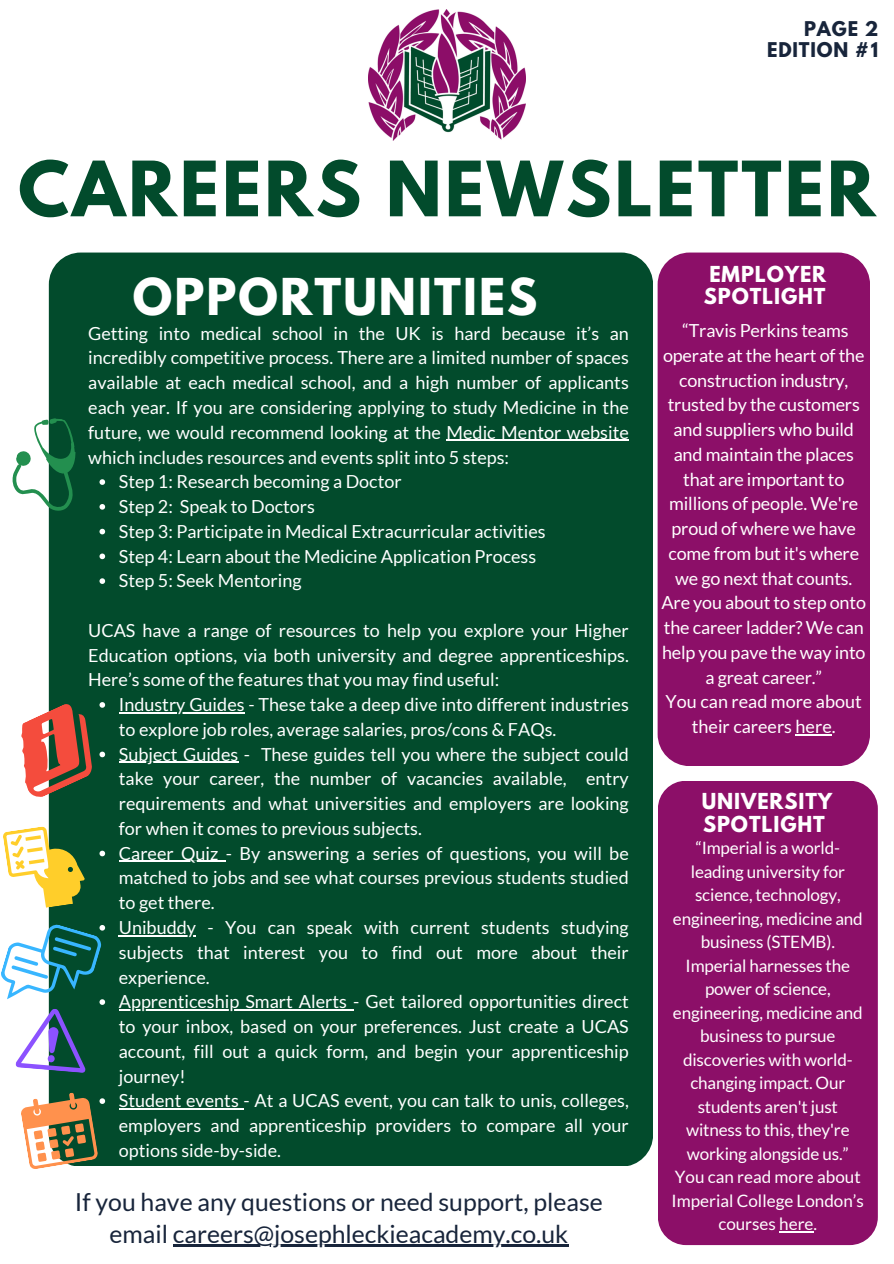
<style>
.page{position:relative;width:894px;height:1264px;background:#fff}
.page>*{position:absolute;margin:0;border:0;box-sizing:border-box;transform-origin:0 0}
.t1{font:700 67.5px "League Spartan";letter-spacing:.045em;color:#024b2c}
.t2{font:700 45px "League Spartan";letter-spacing:.045em;color:#fff}
.t3{font:24.75px/31.5px "Lato";color:#18253b;text-align:center}
.t4{font:700 19.5px/22.5px "League Spartan";letter-spacing:.045em;color:#fff}
.t5{font:18px/24.8px "Lato";color:#fff;text-align:justify}
.t6{font:700 18px/20.2px "League Spartan";letter-spacing:.045em;color:#18253b;text-align:right}
.t7{font:17.1px/23.4px "Lato";letter-spacing:-.01em;color:#fff;text-align:center}
</style>
<div class="page">
<div style="left:49px;top:252px;width:604px;height:913px;background:#024b2c;border-radius:32px"></div>
<div style="left:657px;top:252px;width:212px;height:514px;background:#8c0f68;border-radius:32px"></div>
<hr style="left:173px;top:1244px;width:395px;height:2px;background:#18253b">
<div style="left:657px;top:780px;width:220px;height:464px;background:#8c0f68;border-radius:28px"></div>
<svg style="left:12px;top:411px;width:64px;height:104px"></svg>
<hr style="left:446px;top:440px;width:182px;height:1px;background:#fff">
<svg style="left:99px;top:479px;width:6px;height:6px"></svg>
<svg style="left:99px;top:504px;width:6px;height:5px"></svg>
<svg style="left:99px;top:529px;width:6px;height:5px"></svg>
<svg style="left:99px;top:553px;width:6px;height:6px"></svg>
<svg style="left:99px;top:578px;width:6px;height:6px"></svg>
<hr style="left:119px;top:712px;width:125px;height:1px;background:#fff">
<hr style="left:119px;top:761px;width:119px;height:2px;background:#fff">
<hr style="left:119px;top:860px;width:107px;height:2px;background:#fff">
<hr style="left:119px;top:935px;width:77px;height:1px;background:#fff">
<hr style="left:119px;top:1009px;width:234px;height:1px;background:#fff">
<hr style="left:119px;top:1108px;width:124px;height:1px;background:#fff">
<svg style="left:21px;top:698px;width:85px;height:103px"></svg>
<svg style="left:1px;top:821px;width:104px;height:252px"></svg>
<svg style="left:21px;top:1089px;width:84px;height:80px"></svg>
<hr style="left:795px;top:734px;width:36px;height:1px;background:#fff">
<hr style="left:779px;top:1231px;width:34px;height:1px;background:#fff">
<img style="left:368px;top:10px;width:157px;height:130px">
<p class="t6" style="left:767px;top:21px;width:112px">PAGE 2<br>EDITION #1</p>
<h4 class="t1" style="left:18px;top:155px;width:858px">CAREERS NEWSLETTER</h4>
<h1 class="t2" style="left:133px;top:274px;width:406px">OPPORTUNITIES</h1>
<p class="t5" style="left:88px;top:320px;width:542px">Getting into medical school in the UK is hard because it’s an incredibly competitive process. There are a limited number of spaces available at each medical school, and a high number of applicants each year. If you are considering applying to study Medicine in the future, we would recommend looking at the Medic Mentor website which includes resources and events split into 5 steps:</p>
<p class="t5" style="left:119px;top:469px;width:284px">Step 1: Research becoming a Doctor</p>
<h5 class="t5" style="left:119px;top:493px;width:197px">Step 2: Speak to Doctors</h5>
<p class="t5" style="left:119px;top:518px;width:428px">Step 3: Participate in Medical Extracurricular activities</p>
<p class="t5" style="left:119px;top:543px;width:419px">Step 4: Learn about the Medicine Application Process</p>
<p class="t5" style="left:119px;top:568px;width:184px">Step 5: Seek Mentoring</p>
<p class="t5" style="left:88px;top:617px;width:542px">UCAS have a range of resources to help you explore your Higher Education options, via both university and degree apprenticeships.<br>Here’s some of the features that you may find useful:</p>
<p class="t5" style="left:119px;top:691px;width:511px">Industry Guides - These take a deep dive into different industries to explore job roles, average salaries, pros/cons &amp; FAQs.</p>
<p class="t5" style="left:119px;top:741px;width:511px">Subject Guides - These guides tell you where the subject could take your career, the number of vacancies available, entry requirements and what universities and employers are looking for when it comes to previous subjects.</p>
<h2 class="t5" style="left:119px;top:840px;width:511px">Career Quiz - By answering a series of questions, you will be matched to jobs and see what courses previous students studied to get there.</h2>
<p class="t5" style="left:119px;top:914px;width:511px">Unibuddy - You can speak with current students studying subjects that interest you to find out more about their experience.</p>
<p class="t5" style="left:119px;top:988px;width:511px">Apprenticeship Smart Alerts - Get tailored opportunities direct to your inbox, based on your preferences. Just create a UCAS account, fill out a quick form, and begin your apprenticeship journey!</p>
<p class="t5" style="left:119px;top:1087px;width:511px">Student events - At a UCAS event, you can talk to unis, colleges, employers and apprenticeship providers to compare all your options side-by-side.</p>
<h5 class="t3" style="left:75px;top:1185px;width:529px">If you have any questions or need support, please email careers@josephleckieacademy.co.uk</h5>
<p class="t4" style="left:703px;top:265px;width:124px">EMPLOYER<br>SPOTLIGHT</p>
<p class="t5" style="left:661px;top:317px;width:206px;text-align:center">“Travis Perkins teams operate at the heart of the construction industry, trusted by the customers and suppliers who build and maintain the places that are important to millions of people. We're proud of where we have come from but it's where we go next that counts.<br>Are you about to step onto the career ladder? We can help you pave the way into a great career.”<br>You can read more about their careers here.</p>
<p class="t4" style="left:701px;top:792px;width:132px">UNIVERSITY<br>SPOTLIGHT</p>
<p class="t7" style="left:672px;top:836px;width:191px">“Imperial is a world&shy;leading university for science, technology, engineering, medicine and business (STEMB).<br>Imperial harnesses the power of science, engineering, medicine and business to pursue discoveries with world&shy;changing impact. Our students aren't just witness to this, they're working alongside us.”</p>
<p class="t7" style="left:671px;top:1164px;width:194px">You can read more about<br>Imperial College London’s courses here.</p>
</div>
